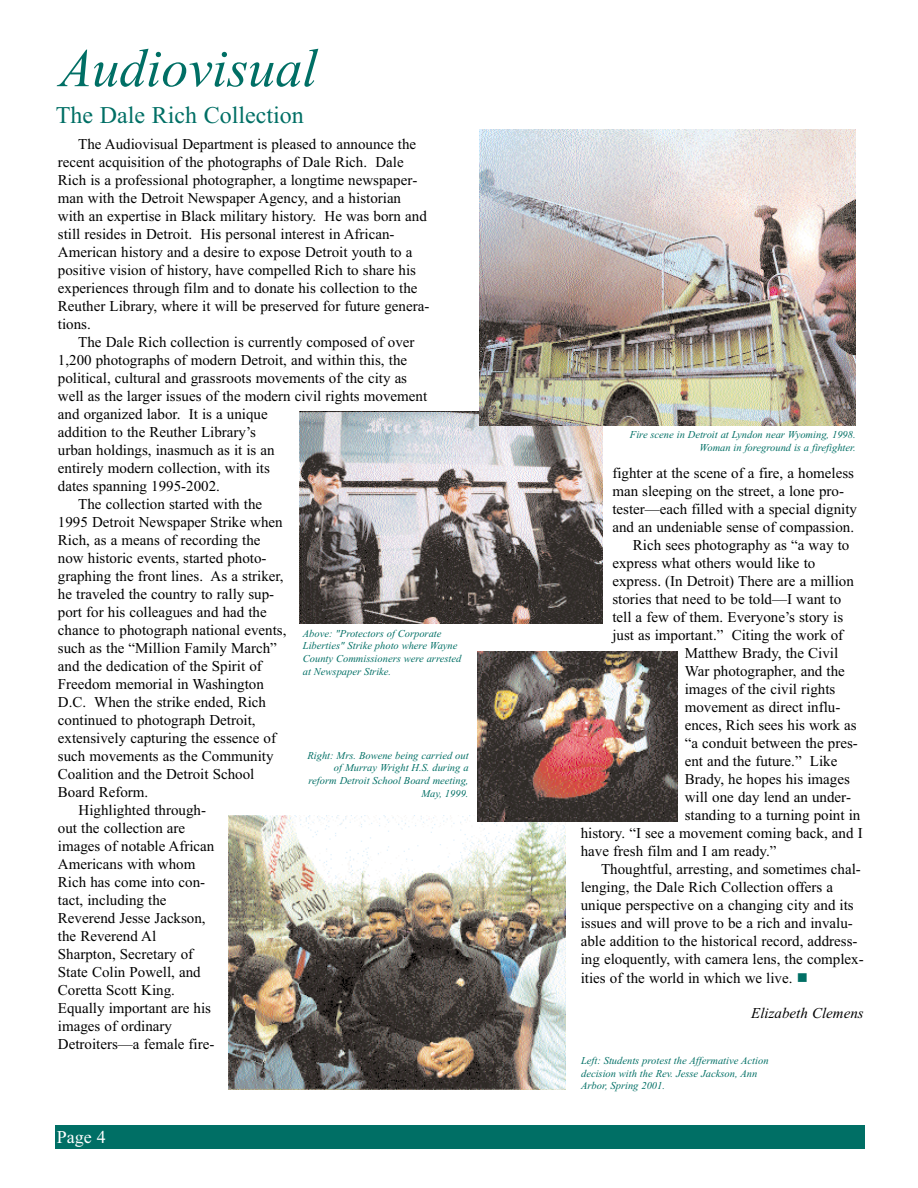
<style>
.page{position:relative;width:918px;height:1188px;background:#fff}
.page>*{position:absolute;margin:0;border:0;box-sizing:border-box;transform-origin:0 0}
.t1{font:italic 54px "Times New Roman";color:#006f65}
.t2{font:24px "Times New Roman";color:#006f65}
.t3{font:18px "Times New Roman";color:#fff}
.t4{font:15px/18px "Times New Roman";color:#000}
.t5{font:italic 15px "Times New Roman";color:#000}
.t6{font:italic 10.5px/12.6px "Times New Roman";color:#006f65;text-align:right}
</style>
<div class="page">
<div style="left:55px;top:1125px;width:810px;height:24px;background:#006f65"></div>
<img style="left:300px;top:411px;width:302px;height:212px">
<img style="left:228px;top:816px;width:337px;height:274px">
<img style="left:477px;top:652px;width:200px;height:169px">
<img style="left:480px;top:129px;width:376px;height:297px">
<h1 class="t1" style="left:59px;top:49px;width:260px">Audiovisual</h1>
<h2 class="t2" style="left:56px;top:106px;width:249px">The Dale Rich Collection</h2>
<p class="t4" style="left:58px;top:137px;width:373px;text-indent:20px">The Audiovisual Department is pleased to announce the recent acquisition of the photographs of Dale Rich. Dale Rich is a professional photographer, a longtime newspaper&shy;man with the Detroit Newspaper Agency, and a historian with an expertise in Black military history. He was born and still resides in Detroit. His personal interest in African-American history and a desire to expose Detroit youth to a positive vision of history, have compelled Rich to share his experiences through film and to donate his collection to the Reuther Library, where it will be preserved for future genera&shy;tions.</p>
<p class="t4" style="left:78px;top:335px;width:338px">The Dale Rich collection is currently composed of over</p>
<p class="t4" style="left:58px;top:353px;width:351px">1,200 photographs of modern Detroit, and within this, the</p>
<p class="t4" style="left:58px;top:371px;width:351px">political, cultural and grassroots movements of the city as</p>
<p class="t4" style="left:58px;top:389px;width:371px">well as the larger issues of the modern civil rights movement</p>
<p class="t4" style="left:58px;top:407px;width:211px">and organized labor. It is a unique</p>
<p class="t4" style="left:58px;top:425px;width:200px">addition to the Reuther Library’s</p>
<p class="t4" style="left:58px;top:443px;width:218px">urban holdings, inasmuch as it is an</p>
<p class="t4" style="left:58px;top:461px;width:213px">entirely modern collection, with its</p>
<p class="t4" style="left:58px;top:479px;width:163px">dates spanning 1995-2002.</p>
<p class="t4" style="left:78px;top:497px;width:185px">The collection started with the</p>
<p class="t4" style="left:58px;top:515px;width:226px">1995 Detroit Newspaper Strike when</p>
<p class="t4" style="left:58px;top:533px;width:204px">Rich, as a means of recording the</p>
<p class="t4" style="left:58px;top:551px;width:210px">now historic events, started photo-</p>
<p class="t4" style="left:58px;top:569px;width:227px">graphing the front lines. As a striker,</p>
<p class="t4" style="left:58px;top:587px;width:218px">he traveled the country to rally sup-</p>
<p class="t4" style="left:58px;top:605px;width:210px">port for his colleagues and had the</p>
<p class="t4" style="left:58px;top:623px;width:230px">chance to photograph national events,</p>
<p class="t4" style="left:58px;top:641px;width:220px">such as the “Million Family March”</p>
<p class="t4" style="left:58px;top:659px;width:205px">and the dedication of the Spirit of</p>
<p class="t4" style="left:58px;top:677px;width:207px">Freedom memorial in Washington</p>
<p class="t4" style="left:58px;top:695px;width:210px">D.C. When the strike ended, Rich</p>
<p class="t4" style="left:58px;top:713px;width:199px">continued to photograph Detroit,</p>
<p class="t4" style="left:58px;top:731px;width:220px">extensively capturing the essence of</p>
<p class="t4" style="left:58px;top:749px;width:217px">such movements as the Community</p>
<p class="t4" style="left:58px;top:767px;width:198px">Coalition and the Detroit School</p>
<p class="t4" style="left:58px;top:785px;width:92px">Board Reform.</p>
<p class="t4" style="left:79px;top:803px;width:129px">Highlighted through-</p>
<p class="t4" style="left:58px;top:821px;width:129px">out the collection are</p>
<p class="t4" style="left:58px;top:839px;width:158px">images of notable African</p>
<p class="t4" style="left:58px;top:857px;width:139px">Americans with whom</p>
<p class="t4" style="left:58px;top:875px;width:149px">Rich has come into con-</p>
<p class="t4" style="left:58px;top:893px;width:110px">tact, including the</p>
<p class="t4" style="left:58px;top:911px;width:149px">Reverend Jesse Jackson,</p>
<p class="t4" style="left:58px;top:929px;width:100px">the Reverend Al</p>
<p class="t4" style="left:58px;top:947px;width:137px">Sharpton, Secretary of</p>
<p class="t4" style="left:58px;top:965px;width:144px">State Colin Powell, and</p>
<p class="t4" style="left:58px;top:983px;width:118px">Coretta Scott King.</p>
<p class="t4" style="left:58px;top:1001px;width:155px">Equally important are his</p>
<p class="t4" style="left:58px;top:1019px;width:116px">images of ordinary</p>
<p class="t4" style="left:58px;top:1037px;width:158px">Detroiters—a female fire-</p>
<p class="t6" style="left:303px;top:628px;width:160px;text-align:left">Above: "Protectors of Corporate<br>Liberties" Strike photo where Wayne<br>County Commissioners were arrested at Newspaper Strike.</p>
<p class="t6" style="left:307px;top:750px;width:163px">Right: Mrs. Bowene being carried out of Murray Wright H.S. during a reform Detroit School Board meeting,<br>May, 1999.</p>
<p class="t3" style="left:57px;top:1131px;width:50px">Page 4</p>
<p class="t6" style="left:630px;top:429px;width:227px">Fire scene in Detroit at Lyndon near Wyoming, 1998.<br>Woman in foreground is a firefighter.</p>
<p class="t4" style="left:612px;top:465px;width:243px">fighter at the scene of a fire, a homeless</p>
<p class="t4" style="left:612px;top:483px;width:233px">man sleeping on the street, a lone pro-</p>
<p class="t4" style="left:612px;top:501px;width:246px">tester—each filled with a special dignity</p>
<p class="t4" style="left:612px;top:519px;width:243px">and an undeniable sense of compassion.</p>
<p class="t4" style="left:633px;top:537px;width:218px">Rich sees photography as “a way to</p>
<p class="t4" style="left:612px;top:555px;width:205px">express what others would like to</p>
<p class="t4" style="left:612px;top:573px;width:243px">express. (In Detroit) There are a million</p>
<p class="t4" style="left:612px;top:591px;width:230px">stories that need to be told—I want to</p>
<p class="t4" style="left:612px;top:609px;width:232px">tell a few of them. Everyone’s story is</p>
<p class="t4" style="left:612px;top:627px;width:232px">just as important.” Citing the work of</p>
<p class="t4" style="left:685px;top:645px;width:155px">Matthew Brady, the Civil</p>
<p class="t4" style="left:685px;top:663px;width:162px">War photographer, and the</p>
<p class="t4" style="left:685px;top:681px;width:152px">images of the civil rights</p>
<p class="t4" style="left:685px;top:699px;width:157px">movement as direct influ-</p>
<p class="t4" style="left:685px;top:717px;width:173px">ences, Rich sees his work as</p>
<p class="t4" style="left:685px;top:735px;width:175px">“a conduit between the pres-</p>
<p class="t4" style="left:685px;top:753px;width:154px">ent and the future.” Like</p>
<p class="t4" style="left:685px;top:771px;width:167px">Brady, he hopes his images</p>
<p class="t4" style="left:685px;top:789px;width:168px">will one day lend an under-</p>
<p class="t4" style="left:685px;top:807px;width:177px">standing to a turning point in</p>
<p class="t4" style="left:581px;top:825px;width:283px">history. “I see a movement coming back, and I</p>
<p class="t4" style="left:581px;top:843px;width:197px">have fresh film and I am ready.”</p>
<p class="t4" style="left:601px;top:861px;width:261px">Thoughtful, arresting, and sometimes chal-</p>
<p class="t4" style="left:581px;top:879px;width:254px">lenging, the Dale Rich Collection offers a</p>
<p class="t4" style="left:581px;top:897px;width:274px">unique perspective on a changing city and its</p>
<p class="t4" style="left:581px;top:915px;width:274px">issues and will prove to be a rich and invalu-</p>
<p class="t4" style="left:581px;top:933px;width:278px">able addition to the historical record, address-</p>
<p class="t4" style="left:581px;top:951px;width:284px">ing eloquently, with camera lens, the complex-</p>
<p class="t4" style="left:581px;top:970px;width:213px">ities of the world in which we live.</p>
<p class="t5" style="left:751px;top:1007px;width:114px">Elizabeth Clemens</p>
<p class="t6" style="left:581px;top:1055px;width:189px;text-align:left">Left: Students protest the Affermative Action decision with the Rev. Jesse Jackson, Ann<br>Arbor, Spring 2001.</p>
</div>
